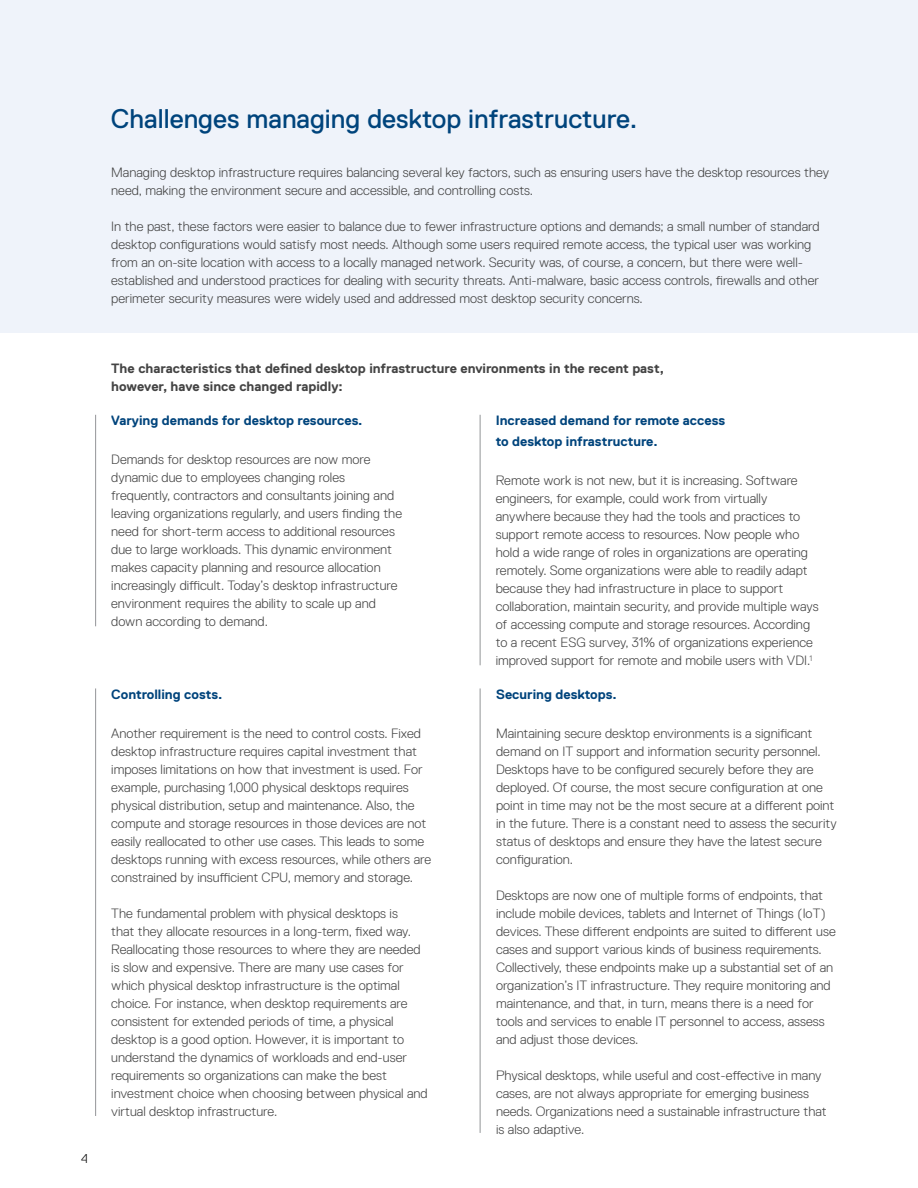
<style>
.page{position:relative;width:918px;height:1188px;background:#fff}
.page>*{position:absolute;margin:0;border:0;box-sizing:border-box;transform-origin:0 0}
.t1{font:27px "Dell Replica";color:#00447c}
.t2{font:300 13.5px/18px "Dell Replica";color:#444}
.t3{font:700 13.5px/21px "Dell Replica";color:#00447c}
.t4{font:700 13.5px/18px "Dell Replica";color:#444}
.t5{font:300 12.75px "Dell Replica";color:#000}
</style>
<div class="page">
<div style="left:0;top:0;width:918px;height:332px;background:#eff3fa"></div>
<hr style="left:95px;top:415px;width:1px;height:211px;background:#939598">
<hr style="left:480px;top:415px;width:1px;height:250px;background:#939598">
<hr style="left:480px;top:688px;width:1px;height:445px;background:#939598">
<hr style="left:95px;top:688px;width:1px;height:428px;background:#939598">
<p class="t5" style="left:81px;top:1152px;width:8px">4</p>
<h1 class="t1" style="left:111px;top:104px;width:528px">Challenges managing desktop infrastructure.</h1>
<p class="t2" style="left:111px;top:163px;width:719px">Managing desktop infrastructure requires balancing several key factors, such as ensuring users have the desktop resources they need, making the environment secure and accessible, and controlling costs.</p>
<p class="t2" style="left:111px;top:217px;width:710px">In the past, these factors were easier to balance due to fewer infrastructure options and demands; a small number of standard desktop configurations would satisfy most needs. Although some users required remote access, the typical user was working from an on-site location with access to a locally managed network. Security was, of course, a concern, but there were well&shy;established and understood practices for dealing with security threats. Anti-malware, basic access controls, firewalls and other perimeter security measures were widely used and addressed most desktop security concerns.</p>
<p class="t4" style="left:111px;top:359px;width:554px">The characteristics that defined desktop infrastructure environments in the recent past, however, have since changed rapidly:</p>
<p class="t3" style="left:111px;top:410px;width:253px">Varying demands for desktop resources.</p>
<p class="t2" style="left:111px;top:451px;width:292px">Demands for desktop resources are now more dynamic due to employees changing roles frequently, contractors and consultants joining and leaving organizations regularly, and users finding the need for short-term access to additional resources due to large workloads. This dynamic environment makes capacity planning and resource allocation increasingly difficult. Today’s desktop infrastructure environment requires the ability to scale up and down according to demand.</p>
<p class="t3" style="left:111px;top:684px;width:113px">Controlling costs.</p>
<p class="t2" style="left:111px;top:724px;width:321px">Another requirement is the need to control costs. Fixed desktop infrastructure requires capital investment that imposes limitations on how that investment is used. For example, purchasing 1,000 physical desktops requires physical distribution, setup and maintenance. Also, the compute and storage resources in those devices are not easily reallocated to other use cases. This leads to some desktops running with excess resources, while others are constrained by insufficient CPU, memory and storage.</p>
<p class="t2" style="left:111px;top:904px;width:318px">The fundamental problem with physical desktops is<br>that they allocate resources in a long-term, fixed way.<br>Reallocating those resources to where they are needed is slow and expensive. There are many use cases for which physical desktop infrastructure is the optimal choice. For instance, when desktop requirements are consistent for extended periods of time, a physical desktop is a good option. However, it is important to understand the dynamics of workloads and end-user requirements so organizations can make the best investment choice when choosing between physical and virtual desktop infrastructure.</p>
<p class="t3" style="left:496px;top:410px;width:231px">Increased demand for remote access to desktop infrastructure.</p>
<p class="t2" style="left:496px;top:472px;width:325px">Remote work is not new, but it is increasing. Software engineers, for example, could work from virtually anywhere because they had the tools and practices to support remote access to resources. Now people who hold a wide range of roles in organizations are operating remotely. Some organizations were able to readily adapt because they had infrastructure in place to support collaboration, maintain security, and provide multiple ways of accessing compute and storage resources. According to a recent ESG survey, 31% of organizations experience improved support for remote and mobile users with VDI.<sup>1</sup></p>
<p class="t3" style="left:496px;top:684px;width:122px">Securing desktops.</p>
<p class="t2" style="left:496px;top:724px;width:342px">Maintaining secure desktop environments is a significant demand on IT support and information security personnel.<br>Desktops have to be configured securely before they are deployed. Of course, the most secure configuration at one point in time may not be the most secure at a different point in the future. There is a constant need to assess the security status of desktops and ensure they have the latest secure configuration.</p>
<p class="t2" style="left:496px;top:886px;width:341px">Desktops are now one of multiple forms of endpoints, that include mobile devices, tablets and Internet of Things (IoT) devices. These different endpoints are suited to different use cases and support various kinds of business requirements.<br>Collectively, these endpoints make up a substantial set of an organization’s IT infrastructure. They require monitoring and maintenance, and that, in turn, means there is a need for tools and services to enable IT personnel to access, assess and adjust those devices.</p>
<p class="t2" style="left:496px;top:1066px;width:332px">Physical desktops, while useful and cost-effective in many cases, are not always appropriate for emerging business needs. Organizations need a sustainable infrastructure that is also adaptive.</p>
</div>
